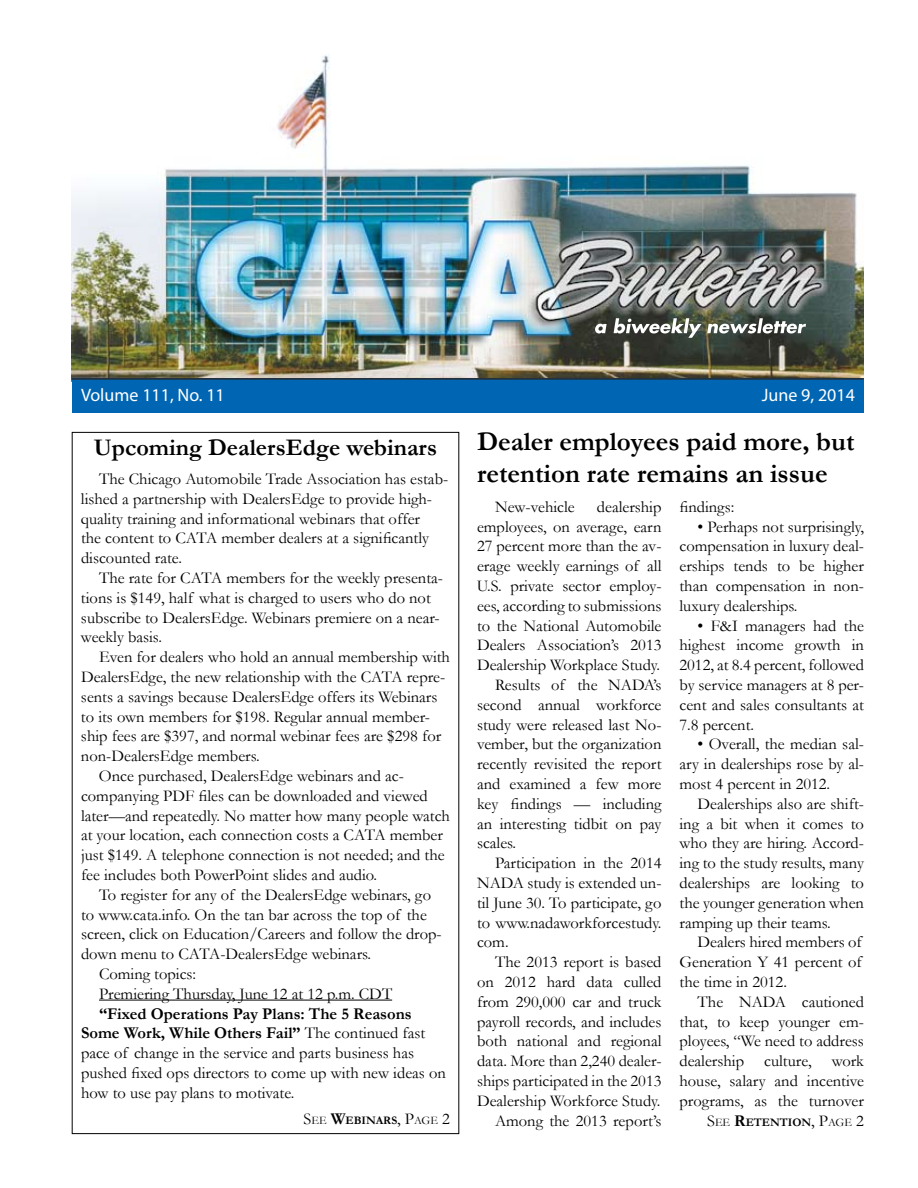
<style>
.page{position:relative;width:918px;height:1188px;background:#fff}
.page>*{position:absolute;margin:0;border:0;box-sizing:border-box;transform-origin:0 0}
.t1{font:700 27px/32.4px "Garamond";color:#000}
.t2{font:700 24px "Garamond";color:#000}
.t3{font:18px "Myriad Pro";color:#fff}
.t4{font:16.5px/19.8px "Garamond";color:#000;text-align:justify}
.t5{font:700 11.55px "Garamond";color:#000}
.s1{font-weight:700}
.s2{font-weight:400;font-size:16.5px}
.s3{font-weight:400}
.s4{font-size:16.5px}
</style>
<div class="page">
<img style="left:72px;top:54px;width:792px;height:324px">
<div style="left:72px;top:379px;width:792px;height:34px;background:#0066b3"></div>
<hr style="left:72px;top:378px;width:792px;height:2px;background:#292a2c">
<svg style="left:595px;top:324px;width:12px;height:10px"></svg>
<svg style="left:614px;top:318px;width:192px;height:20px"></svg>
<hr style="left:99px;top:1000px;width:293px;height:1px;background:#000">
<p class="t3" style="left:81px;top:384px;width:145px">Volume 111, No. 11</p>
<p class="t3" style="left:762px;top:384px;width:95px">June 9, 2014</p>
<h2 class="t2" style="left:94px;top:432px;width:345px">Upcoming DealersEdge webinars</h2>
<p class="t4" style="left:81px;top:469px;width:369px;text-align:left;text-indent:18px">The Chicago Automobile Trade Association has estab&shy;lished a partnership with DealersEdge to provide high&shy;quality training and informational webinars that offer<br>the content to CATA member dealers at a significantly discounted rate.</p>
<p class="t4" style="left:81px;top:568px;width:364px;text-align:left;text-indent:18px">The rate for CATA members for the weekly presenta&shy;tions is $149, half what is charged to users who do not subscribe to DealersEdge. Webinars premiere on a near&shy;weekly basis.</p>
<p class="t4" style="left:99px;top:647px;width:353px">Even for dealers who hold an annual membership with</p>
<p class="t4" style="left:81px;top:667px;width:366px">DealersEdge, the new relationship with the CATA repre-</p>
<p class="t4" style="left:81px;top:686px;width:358px">sents a savings because DealersEdge offers its Webinars</p>
<p class="t4" style="left:81px;top:706px;width:351px">to its own members for $198. Regular annual member-</p>
<p class="t4" style="left:81px;top:726px;width:362px">ship fees are $397, and normal webinar fees are $298 for</p>
<p class="t4" style="left:81px;top:746px;width:180px">non-DealersEdge members.</p>
<p class="t4" style="left:99px;top:766px;width:306px">Once purchased, DealersEdge webinars and ac-</p>
<p class="t4" style="left:81px;top:785px;width:348px">companying PDF files can be downloaded and viewed</p>
<p class="t4" style="left:81px;top:805px;width:370px">later—and repeatedly. No matter how many people watch</p>
<p class="t4" style="left:81px;top:825px;width:363px">at your location, each connection costs a CATA member</p>
<p class="t4" style="left:81px;top:845px;width:365px">just $149. A telephone connection is not needed; and the</p>
<p class="t4" style="left:81px;top:865px;width:298px">fee includes both PowerPoint slides and audio.</p>
<p class="t4" style="left:99px;top:884px;width:334px">To register for any of the DealersEdge webinars, go</p>
<p class="t4" style="left:81px;top:904px;width:347px">to www.cata.info. On the tan bar across the top of the</p>
<p class="t4" style="left:81px;top:924px;width:362px">screen, click on Education/Careers and follow the drop-</p>
<p class="t4" style="left:81px;top:944px;width:292px">down menu to CATA-DealersEdge webinars.</p>
<p class="t4" style="left:99px;top:964px;width:99px">Coming topics:</p>
<p class="t4" style="left:99px;top:983px;width:295px">Premiering Thursday, June 12 at 12 p.m. CDT</p>
<p class="t4" style="left:81px;top:1003px;width:366px;text-align:left;text-indent:18px"><span class="s1">“Fixed Operations Pay Plans: The 5 Reasons Some Work, While Others Fail”</span> The continued fast pace of change in the service and parts business has pushed fixed ops directors to come up with new ideas on how to use pay plans to motivate.</p>
<p class="t5" style="left:304px;top:1112px;width:148px"><span class="s2">S</span><span class="s3">ee</span> <span class="s4">W</span>ebinars<span class="s2">, P</span><span class="s3">age</span> <span class="s2">2</span></p>
<h1 class="t1" style="left:477px;top:425px;width:379px">Dealer employees paid more, but retention rate remains an issue</h1>
<p class="t4" style="left:495px;top:496px;width:81px">New-vehicle</p>
<p class="t4" style="left:597px;top:496px;width:66px">dealership</p>
<p class="t4" style="left:477px;top:516px;width:186px">employees, on average, earn</p>
<p class="t4" style="left:477px;top:536px;width:186px">27 percent more than the av-</p>
<p class="t4" style="left:477px;top:556px;width:186px">erage weekly earnings of all</p>
<p class="t4" style="left:477px;top:575px;width:186px">U.S. private sector employ-</p>
<p class="t4" style="left:477px;top:595px;width:186px">ees, according to submissions</p>
<p class="t4" style="left:477px;top:615px;width:186px">to the National Automobile</p>
<p class="t4" style="left:477px;top:635px;width:186px">Dealers Association’s 2013</p>
<p class="t4" style="left:477px;top:655px;width:185px">Dealership Workplace Study.</p>
<p class="t4" style="left:495px;top:674px;width:168px">Results of the NADA’s</p>
<p class="t4" style="left:477px;top:694px;width:186px">second annual workforce</p>
<p class="t4" style="left:477px;top:714px;width:186px">study were released last No-</p>
<p class="t4" style="left:477px;top:734px;width:186px">vember, but the organization</p>
<p class="t4" style="left:477px;top:754px;width:186px">recently revisited the report</p>
<p class="t4" style="left:477px;top:773px;width:186px">and examined a few more</p>
<p class="t4" style="left:477px;top:793px;width:186px">key findings — including</p>
<p class="t4" style="left:477px;top:813px;width:186px">an interesting tidbit on pay</p>
<p class="t4" style="left:477px;top:833px;width:41px">scales.</p>
<p class="t4" style="left:495px;top:853px;width:168px">Participation in the 2014</p>
<p class="t4" style="left:477px;top:872px;width:186px">NADA study is extended un-</p>
<p class="t4" style="left:477px;top:892px;width:186px">til June 30. To participate, go</p>
<p class="t4" style="left:477px;top:912px;width:186px">to www.nadaworkforcestudy.</p>
<p class="t4" style="left:477px;top:932px;width:33px">com.</p>
<p class="t4" style="left:495px;top:952px;width:168px">The 2013 report is based</p>
<p class="t4" style="left:477px;top:971px;width:186px">on 2012 hard data culled</p>
<p class="t4" style="left:477px;top:991px;width:186px">from 290,000 car and truck</p>
<p class="t4" style="left:477px;top:1011px;width:186px">payroll records, and includes</p>
<p class="t4" style="left:477px;top:1031px;width:186px">both national and regional</p>
<p class="t4" style="left:477px;top:1051px;width:186px">data. More than 2,240 dealer-</p>
<p class="t4" style="left:477px;top:1070px;width:186px">ships participated in the 2013</p>
<p class="t4" style="left:477px;top:1090px;width:185px">Dealership Workforce Study.</p>
<p class="t4" style="left:495px;top:1110px;width:168px">Among the 2013 report’s</p>
<p class="t4" style="left:680px;top:496px;width:56px">findings:</p>
<p class="t4" style="left:680px;top:516px;width:186px;text-indent:18px">• Perhaps not surprisingly, compensation in luxury deal&shy;erships tends to be higher than compensation in non&shy;luxury dealerships.</p>
<p class="t4" style="left:679px;top:615px;width:186px;text-indent:18px">• F&amp;I managers had the highest income growth in 2012, at 8.4 percent, followed by service managers at 8 per&shy;cent and sales consultants at 7.8 percent.</p>
<p class="t4" style="left:680px;top:734px;width:186px;text-indent:18px">• Overall, the median sal&shy;ary in dealerships rose by al&shy;most 4 percent in 2012.</p>
<p class="t4" style="left:680px;top:793px;width:186px;text-indent:18px">Dealerships also are shift&shy;ing a bit when it comes to who they are hiring. Accord&shy;ing to the study results, many dealerships are looking to the younger generation when ramping up their teams.</p>
<p class="t4" style="left:680px;top:932px;width:184px;text-indent:18px">Dealers hired members of Generation Y 41 percent of the time in 2012.</p>
<p class="t4" style="left:679px;top:991px;width:186px;text-indent:18px">The NADA cautioned that, to keep younger em&shy;ployees, “We need to address dealership culture, work house, salary and incentive programs, as the turnover</p>
<p class="t5" style="left:707px;top:1115px;width:158px"><span class="s2">S</span><span class="s3">ee</span> <span class="s4">R</span>etention<span class="s2">, P</span><span class="s3">age</span> <span class="s2">2</span></p>
</div>
